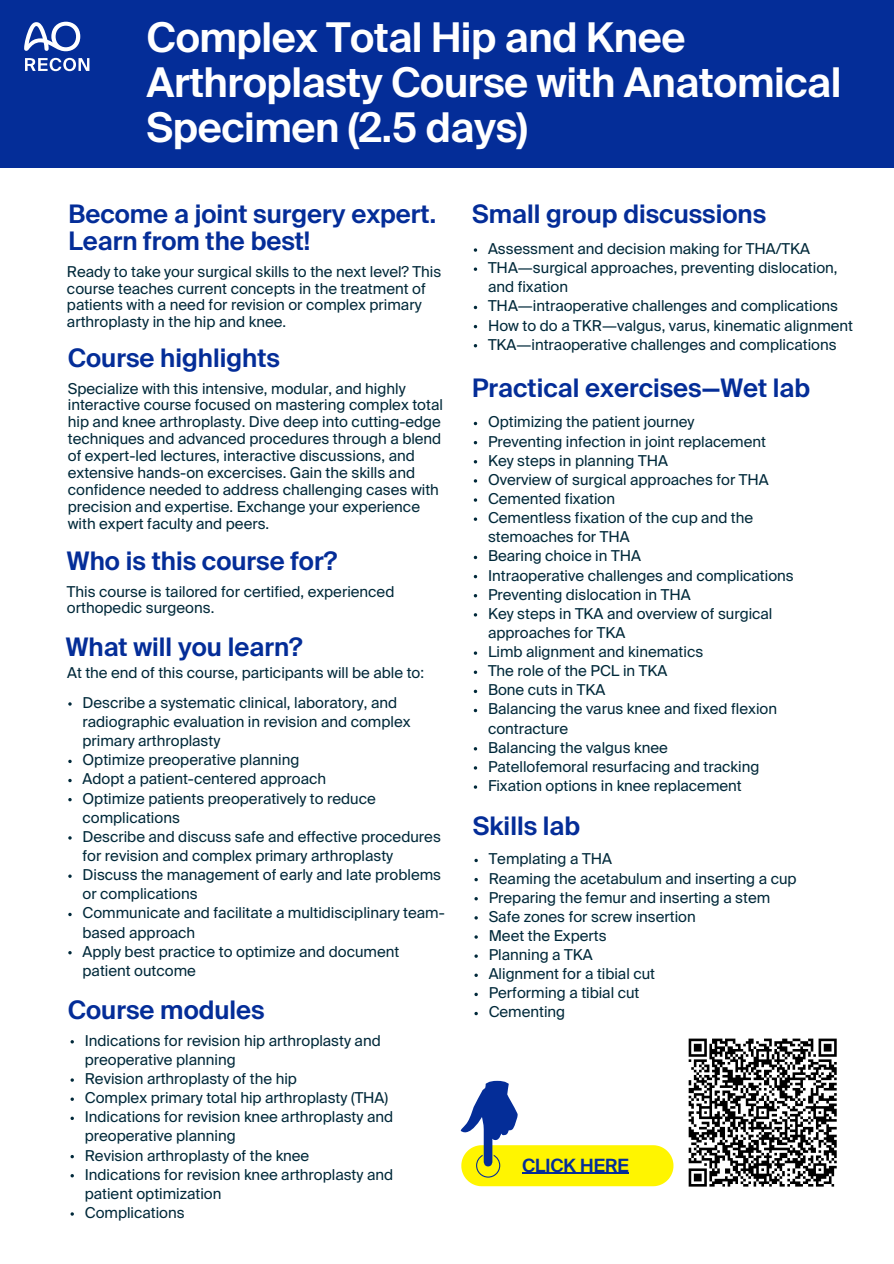
<style>
.page{position:relative;width:894px;height:1264px;background:#fff}
.page>*{position:absolute;margin:0;border:0;box-sizing:border-box;transform-origin:0 0}
.t1{font:600 40.95px/45px "Suisse Intl";letter-spacing:-.01em;color:#fff}
.t2{font:600 25.5px/27px "Suisse Intl";color:#042d98}
.t3{font:600 18.3px "Suisse Intl";color:#042d98}
.t4{font:15px/19.2px "Suisse Intl";color:#00293a}
.s1{font-family:"Noto Sans"}
</style>
<div class="page">
<div style="left:0;top:0;width:893px;height:167px;background:#042d98"></div>
<svg style="left:24px;top:22px;width:66px;height:50px"></svg>
<svg style="left:688px;top:1038px;width:149px;height:149px"></svg>
<svg style="left:460px;top:1080px;width:213px;height:106px"></svg>
<hr style="left:522px;top:1172px;width:106px;height:1px;background:#042d98">
<svg style="left:68px;top:702px;width:4px;height:3px"></svg>
<svg style="left:68px;top:759px;width:4px;height:4px"></svg>
<svg style="left:68px;top:778px;width:4px;height:4px"></svg>
<svg style="left:68px;top:798px;width:4px;height:3px"></svg>
<svg style="left:68px;top:836px;width:4px;height:3px"></svg>
<svg style="left:68px;top:912px;width:4px;height:4px"></svg>
<svg style="left:68px;top:951px;width:4px;height:3px"></svg>
<svg style="left:70px;top:1040px;width:4px;height:3px"></svg>
<svg style="left:70px;top:1155px;width:4px;height:3px"></svg>
<svg style="left:70px;top:1174px;width:4px;height:3px"></svg>
<svg style="left:473px;top:248px;width:4px;height:4px"></svg>
<svg style="left:473px;top:267px;width:4px;height:4px"></svg>
<svg style="left:473px;top:517px;width:4px;height:4px"></svg>
<svg style="left:473px;top:670px;width:4px;height:4px"></svg>
<svg style="left:473px;top:689px;width:4px;height:4px"></svg>
<p class="t1" style="left:147px;top:18px;width:696px">Complex Total Hip and Knee<br>Arthroplasty Course with Anatomical<br>Specimen (2.5 days)</p>
<h2 class="t2" style="left:68px;top:202px;width:369px">Become a joint surgery expert.<br>Learn from the best!</h2>
<p class="t4" style="left:67px;top:264px;width:376px;line-height:16.8px">Ready to take your surgical skills to the next level? This course teaches current concepts in the treatment of patients with a need for revision or complex primary arthroplasty in the hip and knee.</p>
<p class="t2" style="left:68px;top:346px;width:213px">Course highlights</p>
<p class="t4" style="left:68px;top:381px;width:376px;line-height:16.8px">Specialize with this intensive, modular, and highly interactive course focused on mastering complex total hip and knee arthroplasty. Dive deep into cutting-edge techniques and advanced procedures through a blend of expert-led lectures, interactive discussions, and extensive hands-on excercises. Gain the skills and confidence needed to address challenging cases with precision and expertise. Exchange your experience with expert faculty and peers.</p>
<p class="t2" style="left:67px;top:549px;width:271px">Who is this course for?</p>
<p class="t4" style="left:67px;top:584px;width:329px;line-height:16.8px">This course is tailored for certified, experienced orthopedic surgeons.</p>
<p class="t2" style="left:66px;top:635px;width:238px">What will you learn?</p>
<p class="t4" style="left:82px;top:694px;width:329px">Describe a systematic clinical, laboratory, and radiographic evaluation in revision and complex primary arthroplasty</p>
<p class="t4" style="left:82px;top:751px;width:218px">Optimize preoperative planning</p>
<p class="t4" style="left:82px;top:770px;width:245px">Adopt a patient-centered approach</p>
<p class="t4" style="left:82px;top:790px;width:295px">Optimize patients preoperatively to reduce complications</p>
<p class="t4" style="left:82px;top:828px;width:360px">Describe and discuss safe and effective procedures for revision and complex primary arthroplasty</p>
<p class="t4" style="left:82px;top:866px;width:360px">Discuss the management of early and late problems or complications</p>
<p class="t4" style="left:82px;top:904px;width:364px">Communicate and facilitate a multidisciplinary team&shy;based approach</p>
<h2 class="t4" style="left:82px;top:943px;width:318px">Apply best practice to optimize and document patient outcome</h2>
<p class="t4" style="left:67px;top:664px;width:358px">At the end of this course, participants will be able to:</p>
<p class="t2" style="left:68px;top:998px;width:198px">Course modules</p>
<p class="t4" style="left:85px;top:1032px;width:297px">Indications for revision hip arthroplasty and preoperative planning</p>
<h2 class="t4" style="left:85px;top:1070px;width:213px">Revision arthroplasty of the hip</h2>
<p class="t4" style="left:85px;top:1089px;width:305px">Complex primary total hip arthroplasty (THA)</p>
<p class="t4" style="left:85px;top:1108px;width:310px">Indications for revision knee arthroplasty and preoperative planning</p>
<p class="t4" style="left:85px;top:1146px;width:226px">Revision arthroplasty of the knee</p>
<p class="t4" style="left:85px;top:1165px;width:310px">Indications for revision knee arthroplasty and patient optimization</p>
<p class="t4" style="left:85px;top:1204px;width:101px">Complications</p>
<h2 class="t2" style="left:472px;top:203px;width:295px">Small group discussions</h2>
<p class="t4" style="left:488px;top:240px;width:323px">Assessment and decision making for THA/TKA</p>
<p class="t4" style="left:488px;top:259px;width:351px">THA<span class="s1">―</span>surgical approaches, preventing dislocation, and fixation</p>
<p class="t4" style="left:488px;top:298px;width:351px">THA<span class="s1">―</span>intraoperative challenges and complications</p>
<p class="t4" style="left:488px;top:317px;width:366px">How to do a TKR<span class="s1">―</span>valgus, varus, kinematic alignment</p>
<p class="t4" style="left:488px;top:336px;width:350px">TKA<span class="s1">―</span>intraoperative challenges and complications</p>
<p class="t2" style="left:472px;top:376px;width:339px">Practical exercises—Wet lab</p>
<p class="t4" style="left:488px;top:414px;width:208px">Optimizing the patient journey</p>
<p class="t4" style="left:488px;top:433px;width:279px">Preventing infection in joint replacement</p>
<p class="t4" style="left:488px;top:452px;width:181px">Key steps in planning THA</p>
<p class="t4" style="left:488px;top:471px;width:282px">Overview of surgical approaches for THA</p>
<p class="t4" style="left:488px;top:490px;width:128px">Cemented fixation</p>
<p class="t4" style="left:488px;top:509px;width:267px">Cementless fixation of the cup and the stemoaches for THA</p>
<p class="t4" style="left:488px;top:547px;width:154px">Bearing choice in THA</p>
<p class="t4" style="left:488px;top:567px;width:307px">Intraoperative challenges and complications</p>
<p class="t4" style="left:488px;top:586px;width:204px">Preventing dislocation in THA</p>
<p class="t4" style="left:488px;top:605px;width:286px">Key steps in TKA and overview of surgical approaches for TKA</p>
<p class="t4" style="left:488px;top:643px;width:217px">Limb alignment and kinematics</p>
<h2 class="t4" style="left:488px;top:662px;width:181px">The role of the PCL in TKA</h2>
<p class="t4" style="left:488px;top:681px;width:119px">Bone cuts in TKA</p>
<p class="t4" style="left:488px;top:700px;width:290px">Balancing the varus knee and fixed flexion contracture</p>
<p class="t4" style="left:488px;top:739px;width:181px">Balancing the valgus knee</p>
<p class="t4" style="left:488px;top:758px;width:273px">Patellofemoral resurfacing and tracking</p>
<p class="t4" style="left:488px;top:777px;width:255px">Fixation options in knee replacement</p>
<p class="t2" style="left:473px;top:814px;width:109px">Skills lab</p>
<h1 class="t4" style="left:488px;top:850px;width:125px">Templating a THA</h1>
<p class="t4" style="left:488px;top:869px;width:309px">Reaming the acetabulum and inserting a cup</p>
<p class="t4" style="left:488px;top:889px;width:283px">Preparing the femur and inserting a stem</p>
<p class="t4" style="left:488px;top:908px;width:208px">Safe zones for screw insertion</p>
<h2 class="t4" style="left:488px;top:927px;width:119px">Meet the Experts</h2>
<p class="t4" style="left:488px;top:946px;width:105px">Planning a TKA</p>
<h2 class="t4" style="left:488px;top:965px;width:168px">Alignment for a tibial cut</h2>
<p class="t4" style="left:488px;top:984px;width:152px">Performing a tibial cut</p>
<h2 class="t4" style="left:488px;top:1003px;width:78px">Cementing</h2>
<p class="t3" style="left:522px;top:1157px;width:108px">CLICK HERE</p>
</div>
